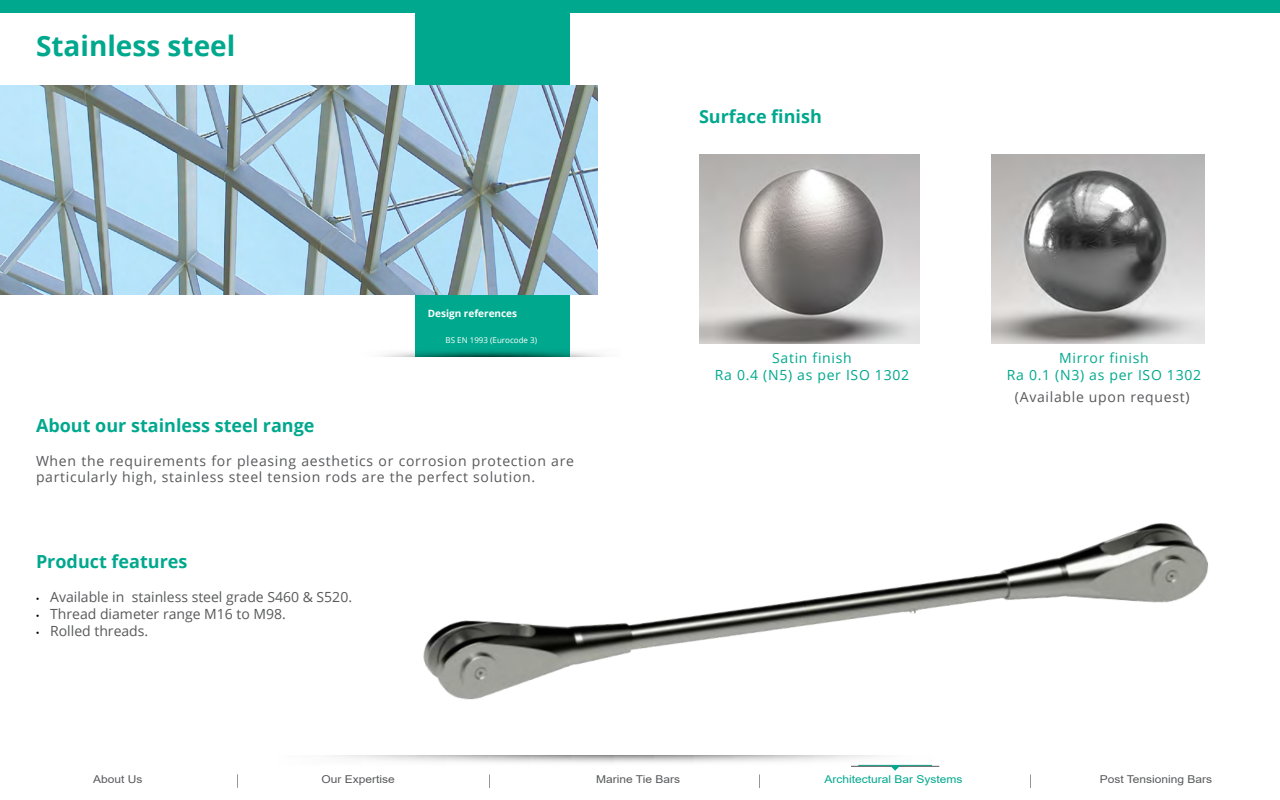
<style>
.page{position:relative;width:1280px;height:800px;background:#fff}
.page>*{position:absolute;margin:0;border:0;box-sizing:border-box;transform-origin:0 0}
.t1{font:700 28px "Open Sans";color:#00a88e}
.t2{font:700 18px "Open Sans";color:#00a88e}
.t3{font:14px/16.8px "Open Sans";letter-spacing:.05em;color:#58595b}
.t4{font:14px "Open Sans";color:#58595b}
.t5{font:14px/16.8px "Open Sans";letter-spacing:.05em;color:#00a88e;text-align:center}
.t6{font:10.8px "Arial";color:#58595b;scale:1.11 1}
.t7{font:10.8px "Arial";color:#00a88e;scale:1.11 1}
.t8{font:700 10px "Open Sans";color:#fff}
.t9{font:8px "Open Sans";color:#fff}
.s1{font-family:"Arial";font-size:9px;color:#000}
</style>
<div class="page">
<div style="left:0;top:0;width:1280px;height:12px;background:#00a88e"></div>
<div style="left:415px;top:0;width:155px;height:356px;background:#00a88e"></div>
<img style="left:0;top:86px;width:598px;height:209px">
<img style="left:699px;top:154px;width:221px;height:190px">
<img style="left:992px;top:154px;width:213px;height:190px">
<img style="left:423px;top:523px;width:785px;height:177px">
<svg style="left:237px;top:774px;width:1px;height:14px"></svg>
<svg style="left:1030px;top:775px;width:1px;height:13px"></svg>
<svg style="left:489px;top:775px;width:1px;height:13px"></svg>
<svg style="left:759px;top:775px;width:1px;height:13px"></svg>
<hr style="left:858px;top:765px;width:74px;height:1px;background:#00a88e">
<hr style="left:851px;top:766px;width:88px;height:1px;background:#58595b">
<svg style="left:890px;top:766px;width:10px;height:5px"></svg>
<h1 class="t1" style="left:36px;top:26px;width:201px">Stainless steel</h1>
<p class="t8" style="left:428px;top:307px;width:91px">Design references</p>
<p class="t9" style="left:446px;top:334px;width:93px">BS EN 1993 (Eurocode 3)</p>
<p class="t2" style="left:36px;top:413px;width:280px">About our stainless steel range</p>
<p class="t3" style="left:36px;top:452px;width:540px">When the requirements for pleasing aesthetics or corrosion protection are particularly high, stainless steel tension rods are the perfect solution.</p>
<p class="t2" style="left:36px;top:549px;width:153px">Product features</p>
<p class="t4" style="left:36px;top:587px;width:318px"><span class="s1">•</span> Available in stainless steel grade S460 &amp; S520.</p>
<p class="t4" style="left:36px;top:604px;width:251px"><span class="s1">•</span> Thread diameter range M16 to M98.</p>
<p class="t4" style="left:36px;top:621px;width:114px"><span class="s1">•</span> Rolled threads.</p>
<p class="t2" style="left:699px;top:103px;width:124px">Surface finish</p>
<p class="t5" style="left:715px;top:349px;width:196px">Satin finish<br>Ra 0.4 (N5) as per ISO 1302</p>
<p class="t5" style="left:1007px;top:349px;width:196px">Mirror finish<br>Ra 0.1 (N3) as per ISO 1302</p>
<p class="t3" style="left:1015px;top:388px;width:176px">(Available upon request)</p>
<p class="t6" style="left:93px;top:772px;width:46px">About Us</p>
<p class="t6" style="left:322px;top:772px;width:68px">Our Expertise</p>
<p class="t6" style="left:596px;top:772px;width:77px">Marine Tie Bars</p>
<p class="t7" style="left:824px;top:772px;width:126px">Architectural Bar Systems</p>
<p class="t6" style="left:1100px;top:772px;width:103px">Post Tensioning Bars</p>
</div>
